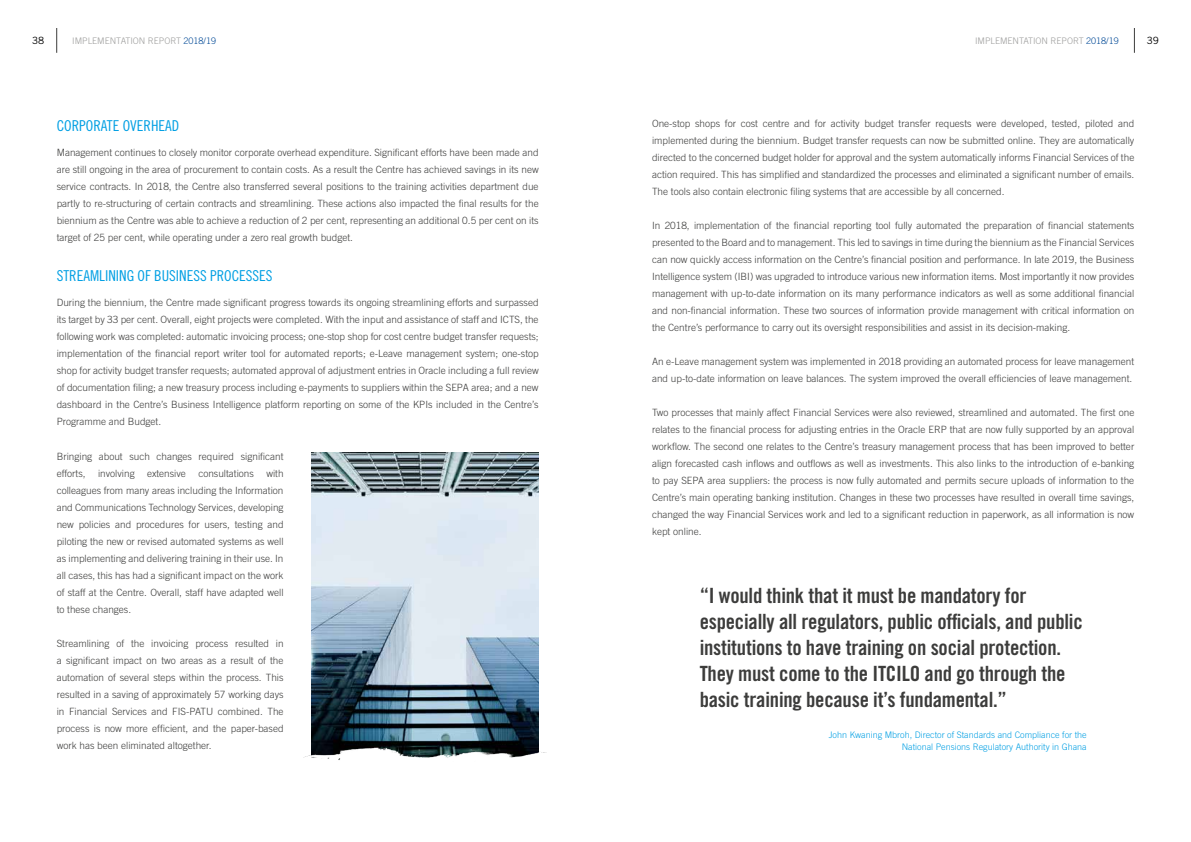
<style>
.page{position:relative;width:1191px;height:842px;background:#fff}
.page>*{position:absolute;margin:0;border:0;box-sizing:border-box;transform-origin:0 0}
.t1{font:21px/26px "Trade Gothic LT Std Bd Cn 20";letter-spacing:-.01em;color:#3c3c3b}
.t2{font:15px "Trade Gothic LT Std Cn 18";color:#009fe3}
.t3{font:300 10px/17px "Trade Gothic LT Std";color:#3c3c3b;text-align:justify}
.t4{font:10px "Trade Gothic LT Std";color:#000}
.t5{font:300 9px/12px "Trade Gothic LT Std";color:#009fe3;text-align:right}
.t6{font:300 9px "Trade Gothic LT Std";color:#9d9d9c}
.s1{color:#004996}
</style>
<div class="page">
<svg style="left:57px;top:28px;width:1px;height:25px"></svg>
<svg style="left:1134px;top:28px;width:1px;height:25px"></svg>
<img style="left:312px;top:453px;width:227px;height:265px">
<img style="left:305px;top:718px;width:242px;height:42px">
<p class="t4" style="left:32px;top:34px;width:14px">38</p>
<p class="t6" style="left:72px;top:35px;width:145px">IMPLEMENTATION REPORT <span class="s1">2018/19</span></p>
<p class="t6" style="left:975px;top:35px;width:145px">IMPLEMENTATION REPORT <span class="s1">2018/19</span></p>
<p class="t4" style="left:1146px;top:34px;width:14px">39</p>
<h2 class="t2" style="left:57px;top:116px;width:124px">CORPORATE OVERHEAD</h2>
<p class="t3" style="left:57px;top:144px;width:483px">Management continues to closely monitor corporate overhead expenditure. Significant efforts have been made and are still ongoing in the area of procurement to contain costs. As a result the Centre has achieved savings in its new service contracts. In 2018, the Centre also transferred several positions to the training activities department due partly to re-structuring of certain contracts and streamlining. These actions also impacted the final results for the biennium as the Centre was able to achieve a reduction of 2 per cent, representing an additional 0.5 per cent on its target of 25 per cent, while operating under a zero real growth budget.</p>
<h2 class="t2" style="left:57px;top:267px;width:217px">STREAMLINING OF BUSINESS PROCESSES</h2>
<p class="t3" style="left:57px;top:294px;width:483px">During the biennium, the Centre made significant progress towards its ongoing streamlining efforts and surpassed its target by 33 per cent. Overall, eight projects were completed. With the input and assistance of staff and ICTS, the following work was completed: automatic invoicing process; one-stop shop for cost centre budget transfer requests; implementation of the financial report writer tool for automated reports; e-Leave management system; one-stop shop for activity budget transfer requests; automated approval of adjustment entries in Oracle including a full review of documentation filing; a new treasury process including e-payments to suppliers within the SEPA area; and a new dashboard in the Centre’s Business Intelligence platform reporting on some of the KPIs included in the Centre’s Programme and Budget.</p>
<p class="t3" style="left:57px;top:448px;width:228px">Bringing about such changes required significant efforts, involving extensive consultations with colleagues from many areas including the Information and Communications Technology Services, developing new policies and procedures for users, testing and piloting the new or revised automated systems as well as implementing and delivering training in their use. In all cases, this has had a significant impact on the work of staff at the Centre. Overall, staff have adapted well to these changes.</p>
<p class="t3" style="left:57px;top:635px;width:228px">Streamlining of the invoicing process resulted in a significant impact on two areas as a result of the automation of several steps within the process. This resulted in a saving of approximately 57 working days in Financial Services and FIS-PATU combined. The process is now more efficient, and the paper-based work has been eliminated altogether.</p>
<p class="t3" style="left:652px;top:115px;width:484px">One-stop shops for cost centre and for activity budget transfer requests were developed, tested, piloted and implemented during the biennium. Budget transfer requests can now be submitted online. They are automatically directed to the concerned budget holder for approval and the system automatically informs Financial Services of the action required. This has simplified and standardized the processes and eliminated a significant number of emails.<br>The tools also contain electronic filing systems that are accessible by all concerned.</p>
<p class="t3" style="left:652px;top:217px;width:484px">In 2018, implementation of the financial reporting tool fully automated the preparation of financial statements presented to the Board and to management. This led to savings in time during the biennium as the Financial Services can now quickly access information on the Centre’s financial position and performance. In late 2019, the Business Intelligence system (IBI) was upgraded to introduce various new information items. Most importantly it now provides management with up-to-date information on its many performance indicators as well as some additional financial and non-financial information. These two sources of information provide management with critical information on the Centre’s performance to carry out its oversight responsibilities and assist in its decision-making.</p>
<p class="t3" style="left:652px;top:353px;width:483px">An e-Leave management system was implemented in 2018 providing an automated process for leave management and up-to-date information on leave balances. The system improved the overall efficiencies of leave management.</p>
<p class="t3" style="left:652px;top:404px;width:484px">Two processes that mainly affect Financial Services were also reviewed, streamlined and automated. The first one relates to the financial process for adjusting entries in the Oracle ERP that are now fully supported by an approval workflow. The second one relates to the Centre’s treasury management process that has been improved to better align forecasted cash inflows and outflows as well as investments. This also links to the introduction of e-banking to pay SEPA area suppliers: the process is now fully automated and permits secure uploads of information to the Centre’s main operating banking institution. Changes in these two processes have resulted in overall time savings, changed the way Financial Services work and led to a significant reduction in paperwork, as all information is now kept online.</p>
<p class="t1" style="left:699px;top:582px;width:384px">“I would think that it must be mandatory for especially all regulators, public officials, and public institutions to have training on social protection.<br>They must come to the ITCILO and go through the basic training because it’s fundamental.”</p>
<p class="t5" style="left:828px;top:728px;width:260px">John Kwaning Mbroh, Director of Standards and Compliance for the<br>National Pensions Regulatory Authority in Ghana</p>
</div>
